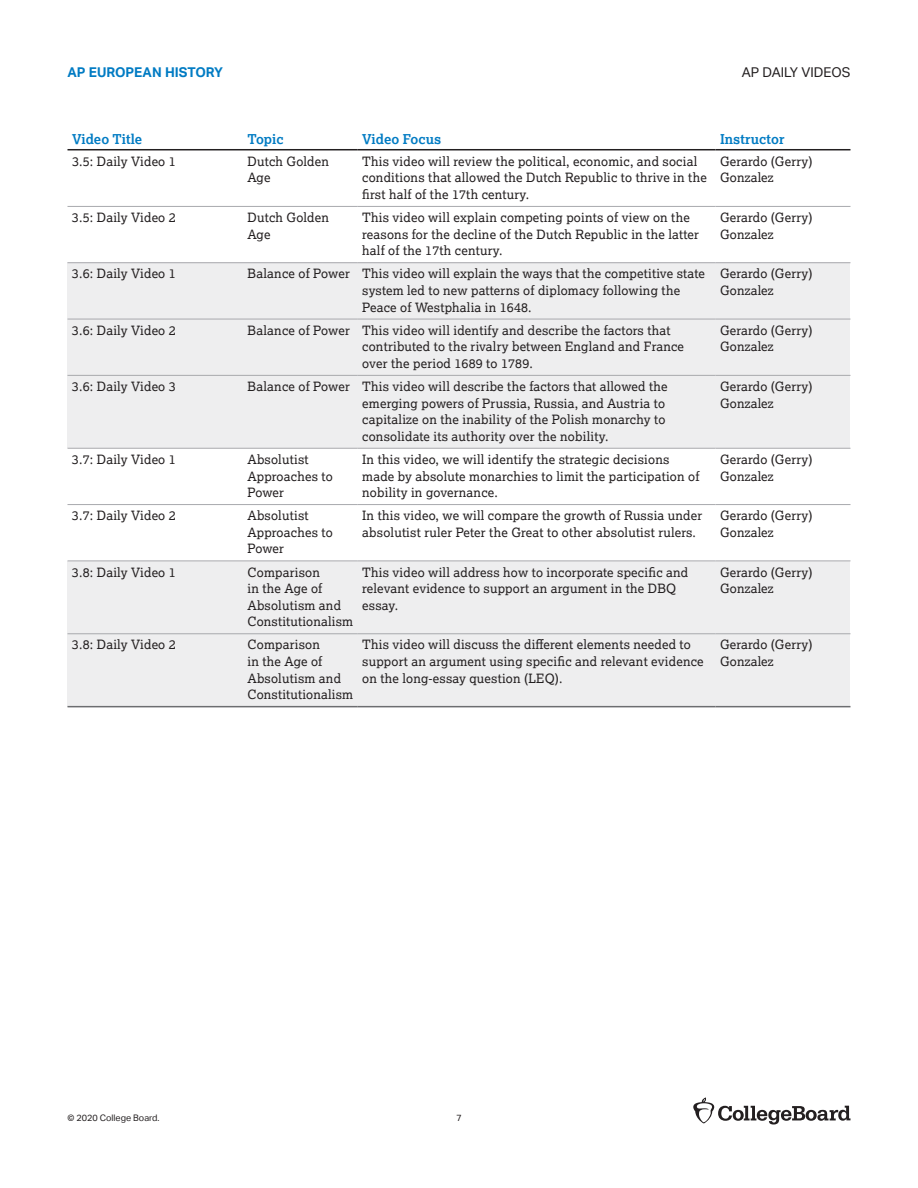
<style>
.page{position:relative;width:918px;height:1188px;background:#fff}
.page>*{position:absolute;margin:0;border:0;box-sizing:border-box;transform-origin:0 0}
.t1{font:700 13.5px "Lexia";letter-spacing:.005em;color:#007bc3}
.t2{font:700 13.5px "Aktiv Grotesk";color:#007bc3}
.t3{font:13.5px "Aktiv Grotesk";color:#231f20}
.t4{font:12.75px/16.5px "Lexia";letter-spacing:.015em;color:#231f20}
.t5{font:9px "Aktiv Grotesk";color:#231f20}
</style>
<div class="page">
<svg style="left:693px;top:1098px;width:157px;height:27px"></svg>
<div style="left:68px;top:263px;width:175px;height:56px;background:#eeeeef"></div>
<div style="left:243px;top:263px;width:115px;height:56px;background:#eeeeef"></div>
<div style="left:358px;top:263px;width:358px;height:56px;background:#eeeeef"></div>
<div style="left:716px;top:263px;width:134px;height:56px;background:#eeeeef"></div>
<div style="left:68px;top:319px;width:175px;height:56px;background:#eeeeef"></div>
<div style="left:243px;top:319px;width:115px;height:56px;background:#eeeeef"></div>
<div style="left:358px;top:319px;width:358px;height:56px;background:#eeeeef"></div>
<div style="left:716px;top:319px;width:134px;height:56px;background:#eeeeef"></div>
<div style="left:68px;top:375px;width:175px;height:73px;background:#eeeeef"></div>
<div style="left:243px;top:375px;width:115px;height:73px;background:#eeeeef"></div>
<div style="left:358px;top:375px;width:358px;height:73px;background:#eeeeef"></div>
<div style="left:716px;top:375px;width:134px;height:73px;background:#eeeeef"></div>
<div style="left:68px;top:561px;width:175px;height:73px;background:#eeeeef"></div>
<div style="left:243px;top:561px;width:115px;height:73px;background:#eeeeef"></div>
<div style="left:358px;top:561px;width:358px;height:73px;background:#eeeeef"></div>
<div style="left:716px;top:561px;width:134px;height:73px;background:#eeeeef"></div>
<div style="left:68px;top:634px;width:175px;height:73px;background:#eeeeef"></div>
<div style="left:243px;top:634px;width:115px;height:73px;background:#eeeeef"></div>
<div style="left:358px;top:634px;width:358px;height:73px;background:#eeeeef"></div>
<div style="left:716px;top:634px;width:134px;height:73px;background:#eeeeef"></div>
<hr style="left:68px;top:149px;width:175px;height:1px;background:#231f20">
<hr style="left:243px;top:149px;width:115px;height:1px;background:#231f20">
<hr style="left:358px;top:149px;width:358px;height:1px;background:#231f20">
<hr style="left:716px;top:149px;width:134px;height:1px;background:#231f20">
<hr style="left:68px;top:706px;width:175px;height:1px;background:#6c6d70">
<hr style="left:243px;top:706px;width:115px;height:1px;background:#6c6d70">
<hr style="left:358px;top:706px;width:358px;height:1px;background:#6c6d70">
<hr style="left:716px;top:706px;width:134px;height:1px;background:#6c6d70">
<hr style="left:68px;top:206px;width:175px;height:1px;background:#a8a9ad">
<hr style="left:243px;top:206px;width:115px;height:1px;background:#a8a9ad">
<hr style="left:358px;top:206px;width:358px;height:1px;background:#a8a9ad">
<hr style="left:716px;top:206px;width:134px;height:1px;background:#a8a9ad">
<hr style="left:68px;top:262px;width:175px;height:1px;background:#a8a9ad">
<hr style="left:243px;top:262px;width:115px;height:1px;background:#a8a9ad">
<hr style="left:358px;top:262px;width:358px;height:1px;background:#a8a9ad">
<hr style="left:716px;top:262px;width:134px;height:1px;background:#a8a9ad">
<hr style="left:68px;top:319px;width:175px;height:1px;background:#a8a9ad">
<hr style="left:243px;top:319px;width:115px;height:1px;background:#a8a9ad">
<hr style="left:358px;top:319px;width:358px;height:1px;background:#a8a9ad">
<hr style="left:716px;top:319px;width:134px;height:1px;background:#a8a9ad">
<hr style="left:68px;top:375px;width:175px;height:1px;background:#a8a9ad">
<hr style="left:243px;top:375px;width:115px;height:1px;background:#a8a9ad">
<hr style="left:358px;top:375px;width:358px;height:1px;background:#a8a9ad">
<hr style="left:716px;top:375px;width:134px;height:1px;background:#a8a9ad">
<hr style="left:68px;top:448px;width:175px;height:1px;background:#a8a9ad">
<hr style="left:243px;top:448px;width:115px;height:1px;background:#a8a9ad">
<hr style="left:358px;top:448px;width:358px;height:1px;background:#a8a9ad">
<hr style="left:716px;top:448px;width:134px;height:1px;background:#a8a9ad">
<hr style="left:68px;top:504px;width:175px;height:1px;background:#a8a9ad">
<hr style="left:243px;top:504px;width:115px;height:1px;background:#a8a9ad">
<hr style="left:358px;top:504px;width:358px;height:1px;background:#a8a9ad">
<hr style="left:716px;top:504px;width:134px;height:1px;background:#a8a9ad">
<hr style="left:68px;top:561px;width:175px;height:1px;background:#a8a9ad">
<hr style="left:243px;top:561px;width:115px;height:1px;background:#a8a9ad">
<hr style="left:358px;top:561px;width:358px;height:1px;background:#a8a9ad">
<hr style="left:716px;top:561px;width:134px;height:1px;background:#a8a9ad">
<hr style="left:68px;top:633px;width:175px;height:1px;background:#a8a9ad">
<hr style="left:243px;top:633px;width:115px;height:1px;background:#a8a9ad">
<hr style="left:358px;top:633px;width:358px;height:1px;background:#a8a9ad">
<hr style="left:716px;top:633px;width:134px;height:1px;background:#a8a9ad">
<p class="t2" style="left:68px;top:65px;width:157px">AP EUROPEAN HISTORY</p>
<p class="t3" style="left:742px;top:65px;width:110px">AP DAILY VIDEOS</p>
<p class="t1" style="left:72px;top:130px;width:72px">Video Title</p>
<p class="t1" style="left:248px;top:130px;width:38px">Topic</p>
<p class="t1" style="left:362px;top:130px;width:81px">Video Focus</p>
<p class="t1" style="left:720px;top:130px;width:66px">Instructor</p>
<p class="t4" style="left:72px;top:153px;width:105px">3.5: Daily Video 1</p>
<p class="t4" style="left:248px;top:153px;width:83px">Dutch Golden<br>Age</p>
<p class="t4" style="left:362px;top:153px;width:346px">This video will review the political, economic, and social conditions that allowed the Dutch Republic to thrive in the first half of the 17th century.</p>
<p class="t4" style="left:720px;top:153px;width:94px">Gerardo (Gerry)<br>Gonzalez</p>
<p class="t4" style="left:72px;top:209px;width:105px">3.5: Daily Video 2</p>
<p class="t4" style="left:248px;top:209px;width:83px">Dutch Golden<br>Age</p>
<p class="t4" style="left:362px;top:209px;width:338px">This video will explain competing points of view on the reasons for the decline of the Dutch Republic in the latter half of the 17th century.</p>
<p class="t4" style="left:720px;top:209px;width:94px">Gerardo (Gerry)<br>Gonzalez</p>
<p class="t4" style="left:72px;top:265px;width:105px">3.6: Daily Video 1</p>
<p class="t4" style="left:362px;top:265px;width:344px;text-indent:-115px">Balance of Power This video will explain the ways that the competitive state system led to new patterns of diplomacy following the<br>Peace of Westphalia in 1648.</p>
<p class="t4" style="left:720px;top:265px;width:94px">Gerardo (Gerry)<br>Gonzalez</p>
<p class="t4" style="left:72px;top:322px;width:105px">3.6: Daily Video 2</p>
<p class="t4" style="left:362px;top:322px;width:323px;text-indent:-115px">Balance of Power This video will identify and describe the factors that contributed to the rivalry between England and France over the period 1689 to 1789.</p>
<p class="t4" style="left:720px;top:322px;width:94px">Gerardo (Gerry)<br>Gonzalez</p>
<p class="t4" style="left:72px;top:378px;width:105px">3.6: Daily Video 3</p>
<p class="t4" style="left:362px;top:378px;width:307px;text-indent:-115px">Balance of Power This video will describe the factors that allowed the emerging powers of Prussia, Russia, and Austria to capitalize on the inability of the Polish monarchy to consolidate its authority over the nobility.</p>
<p class="t4" style="left:720px;top:378px;width:94px">Gerardo (Gerry)<br>Gonzalez</p>
<p class="t4" style="left:72px;top:451px;width:105px">3.7: Daily Video 1</p>
<p class="t4" style="left:248px;top:451px;width:87px">Absolutist<br>Approaches to<br>Power</p>
<p class="t4" style="left:362px;top:451px;width:339px">In this video, we will identify the strategic decisions made by absolute monarchies to limit the participation of nobility in governance.</p>
<p class="t4" style="left:720px;top:451px;width:94px">Gerardo (Gerry)<br>Gonzalez</p>
<p class="t4" style="left:72px;top:507px;width:105px">3.7: Daily Video 2</p>
<p class="t4" style="left:248px;top:507px;width:87px">Absolutist<br>Approaches to<br>Power</p>
<p class="t4" style="left:362px;top:507px;width:342px">In this video, we will compare the growth of Russia under absolutist ruler Peter the Great to other absolutist rulers.</p>
<p class="t4" style="left:720px;top:507px;width:94px">Gerardo (Gerry)<br>Gonzalez</p>
<p class="t4" style="left:72px;top:563px;width:105px">3.8: Daily Video 1</p>
<p class="t4" style="left:248px;top:563px;width:107px">Comparison<br>in the Age of<br>Absolutism and<br>Constitutionalism</p>
<p class="t4" style="left:362px;top:563px;width:327px">This video will address how to incorporate specific and relevant evidence to support an argument in the DBQ essay.</p>
<p class="t4" style="left:720px;top:563px;width:94px">Gerardo (Gerry)<br>Gonzalez</p>
<p class="t4" style="left:72px;top:636px;width:105px">3.8: Daily Video 2</p>
<p class="t4" style="left:248px;top:636px;width:107px">Comparison<br>in the Age of<br>Absolutism and<br>Constitutionalism</p>
<p class="t4" style="left:362px;top:636px;width:343px">This video will discuss the different elements needed to support an argument using specific and relevant evidence on the long-essay question (LEQ).</p>
<p class="t4" style="left:720px;top:636px;width:94px">Gerardo (Gerry)<br>Gonzalez</p>
<p class="t5" style="left:68px;top:1113px;width:94px">© 2020 College Board.</p>
<p class="t5" style="left:456px;top:1113px;width:7px">7</p>
</div>
